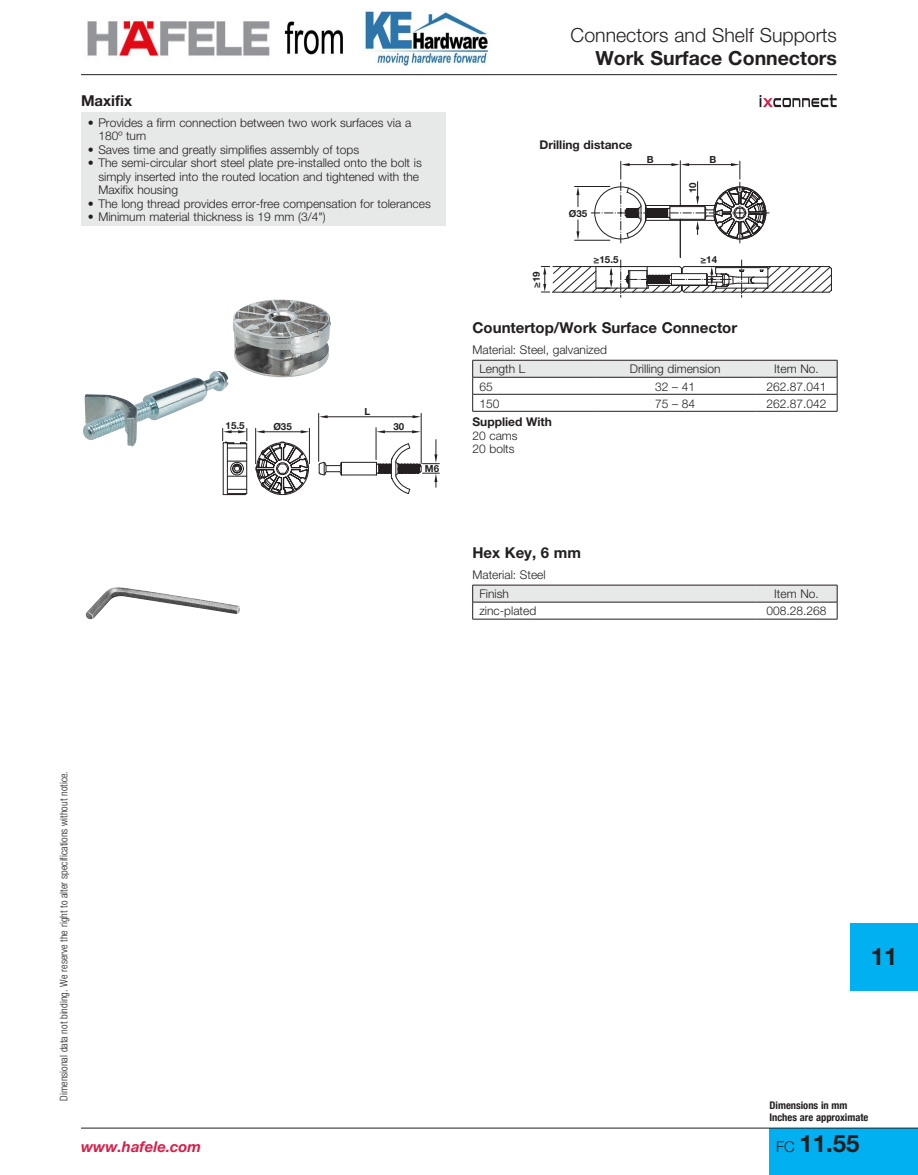
<style>
.page{position:relative;width:918px;height:1175px;background:#fff}
.page>*{position:absolute;margin:0;border:0;box-sizing:border-box;transform-origin:0 0}
.t1{font:700 24px "Helvetica Neue";color:#231f20}
.t2{font:300 19.5px "Helvetica Neue";color:#231f20}
.t3{font:700 19.5px "Helvetica Neue";color:#231f20}
.t4{font:700 15px "Helvetica Neue";color:#231f20}
.t5{font:italic 700 15px "Helvetica Neue";color:#da1e48}
.t6{font:300 12px/13.5px "Helvetica Neue";color:#231f20}
.t7{font:700 12px "Helvetica Neue";color:#231f20}
.t8{font:300 condensed 10.5px "Helvetica Neue";color:#231f20}
.t9{font:700 condensed 10.5px/12px "Helvetica Neue";color:#231f20}
.t10{font:700 9.75px "Helvetica Neue";color:#231f20}
.s1{font-weight:300;font-size:15px}
</style>
<div class="page">
<div style="left:770px;top:1127px;width:148px;height:47px;background:#00b0f0"></div>
<hr style="left:81px;top:1127px;width:837px;height:1px;background:#231f20">
<div style="left:850px;top:923px;width:68px;height:67px;background:#00b0f0"></div>
<hr style="left:81px;top:74px;width:756px;height:1px;background:#231f20">
<div style="left:81px;top:112px;width:365px;height:114px;background:#e7e8e8"></div>
<svg style="left:472px;top:360px;width:366px;height:51px"></svg>
<hr style="left:472px;top:411px;width:122px;height:1px;background:#231f20">
<hr style="left:594px;top:411px;width:162px;height:1px;background:#231f20">
<hr style="left:756px;top:411px;width:81px;height:1px;background:#231f20">
<svg style="left:472px;top:585px;width:366px;height:34px"></svg>
<hr style="left:472px;top:619px;width:122px;height:1px;background:#231f20">
<hr style="left:594px;top:619px;width:162px;height:1px;background:#231f20">
<hr style="left:756px;top:619px;width:81px;height:1px;background:#231f20">
<svg style="left:541px;top:161px;width:291px;height:136px"></svg>
<img style="left:83px;top:299px;width:248px;height:147px">
<svg style="left:222px;top:428px;width:217px;height:67px"></svg>
<svg style="left:319px;top:415px;width:9px;height:3px"></svg>
<hr style="left:327px;top:416px;width:86px;height:1px;background:#231f20">
<svg style="left:413px;top:415px;width:8px;height:3px"></svg>
<hr style="left:318px;top:413px;width:1px;height:48px;background:#231f20">
<hr style="left:421px;top:413px;width:1px;height:50px;background:#231f20">
<hr style="left:376px;top:427px;width:1px;height:32px;background:#231f20">
<img style="left:86px;top:587px;width:154px;height:33px">
<svg style="left:759px;top:95px;width:1px;height:12px"></svg>
<svg style="left:760px;top:94px;width:77px;height:13px"></svg>
<img style="left:284px;top:11px;width:207px;height:54px">
<img style="left:87px;top:17px;width:183px;height:41px">
<p class="t4" style="left:81px;top:92px;width:53px">Maxifix</p>
<p class="t6" style="left:98px;top:115px;width:314px;text-indent:-11px">• Provides a firm connection between two work surfaces via a<br>180º turn</p>
<p class="t6" style="left:88px;top:142px;width:273px">• Saves time and greatly simplifies assembly of tops</p>
<p class="t6" style="left:98px;top:156px;width:325px;text-indent:-11px">• The semi-circular short steel plate pre-installed onto the bolt is simply inserted into the routed location and tightened with the<br>Maxifix housing</p>
<p class="t6" style="left:88px;top:196px;width:345px">• The long thread provides error-free compensation for tolerances</p>
<p class="t6" style="left:88px;top:210px;width:239px">• Minimum material thickness is 19 mm (3/4")</p>
<p class="t10" style="left:226px;top:419px;width:20px">15.5</p>
<p class="t10" style="left:273px;top:421px;width:20px">Ø35</p>
<p class="t10" style="left:364px;top:405px;width:7px">L</p>
<p class="t10" style="left:393px;top:420px;width:12px">30</p>
<p class="t10" style="left:425px;top:462px;width:16px">M6</p>
<h2 class="t2" style="left:571px;top:24px;width:268px">Connectors and Shelf Supports</h2>
<h2 class="t3" style="left:595px;top:46px;width:243px">Work Surface Connectors</h2>
<p class="t7" style="left:540px;top:137px;width:94px">Drilling distance</p>
<p class="t10" style="left:647px;top:154px;width:8px">B</p>
<p class="t10" style="left:569px;top:207px;width:20px">Ø35</p>
<p class="t10" style="left:687px;top:193px;width:12px;rotate:-90deg">10</p>
<p class="t10" style="left:710px;top:154px;width:8px">B</p>
<p class="t10" style="left:530px;top:288px;width:18px;rotate:-90deg">≥19</p>
<p class="t10" style="left:594px;top:254px;width:26px">≥15.5</p>
<p class="t10" style="left:700px;top:254px;width:18px">≥14</p>
<p class="t4" style="left:472px;top:318px;width:266px">Countertop/Work Surface Connector</p>
<p class="t6" style="left:479px;top:340px;width:129px;line-height:19.5px;text-indent:-7px">Material: Steel, galvanized<br>Length L</p>
<p class="t6" style="left:630px;top:362px;width:92px">Drilling dimension</p>
<p class="t6" style="left:774px;top:362px;width:46px">Item No.</p>
<p class="t6" style="left:479px;top:379px;width:15px">65</p>
<p class="t6" style="left:655px;top:379px;width:42px">32 – 41</p>
<p class="t6" style="left:767px;top:379px;width:62px">262.87.041</p>
<p class="t6" style="left:479px;top:396px;width:22px">150</p>
<p class="t6" style="left:655px;top:396px;width:42px">75 – 84</p>
<p class="t6" style="left:767px;top:396px;width:62px">262.87.042</p>
<p class="t7" style="left:473px;top:415px;width:81px">Supplied With</p>
<p class="t6" style="left:473px;top:429px;width:47px">20 cams<br>20 bolts</p>
<p class="t4" style="left:472px;top:543px;width:110px">Hex Key, 6 mm</p>
<p class="t6" style="left:479px;top:564px;width:68px;line-height:19.5px;text-indent:-7px">Material: Steel<br>Finish</p>
<p class="t6" style="left:774px;top:587px;width:46px">Item No.</p>
<p class="t6" style="left:479px;top:604px;width:58px">zinc-plated</p>
<p class="t6" style="left:767px;top:604px;width:62px">008.28.268</p>
<p class="t8" style="left:58px;top:1100px;width:331px;rotate:-90deg">Dimensional data not binding. We reserve the right to alter specifications without notice.</p>
<p class="t5" style="left:81px;top:1137px;width:122px">www.hafele.com</p>
<h1 class="t1" style="left:871px;top:941px;width:28px">11</h1>
<p class="t9" style="left:770px;top:1098px;width:100px">Dimensions in mm<br>Inches are approximate</p>
<h1 class="t1" style="left:776px;top:1128px;width:85px"><span class="s1">FC</span> 11.55</h1>
</div>
